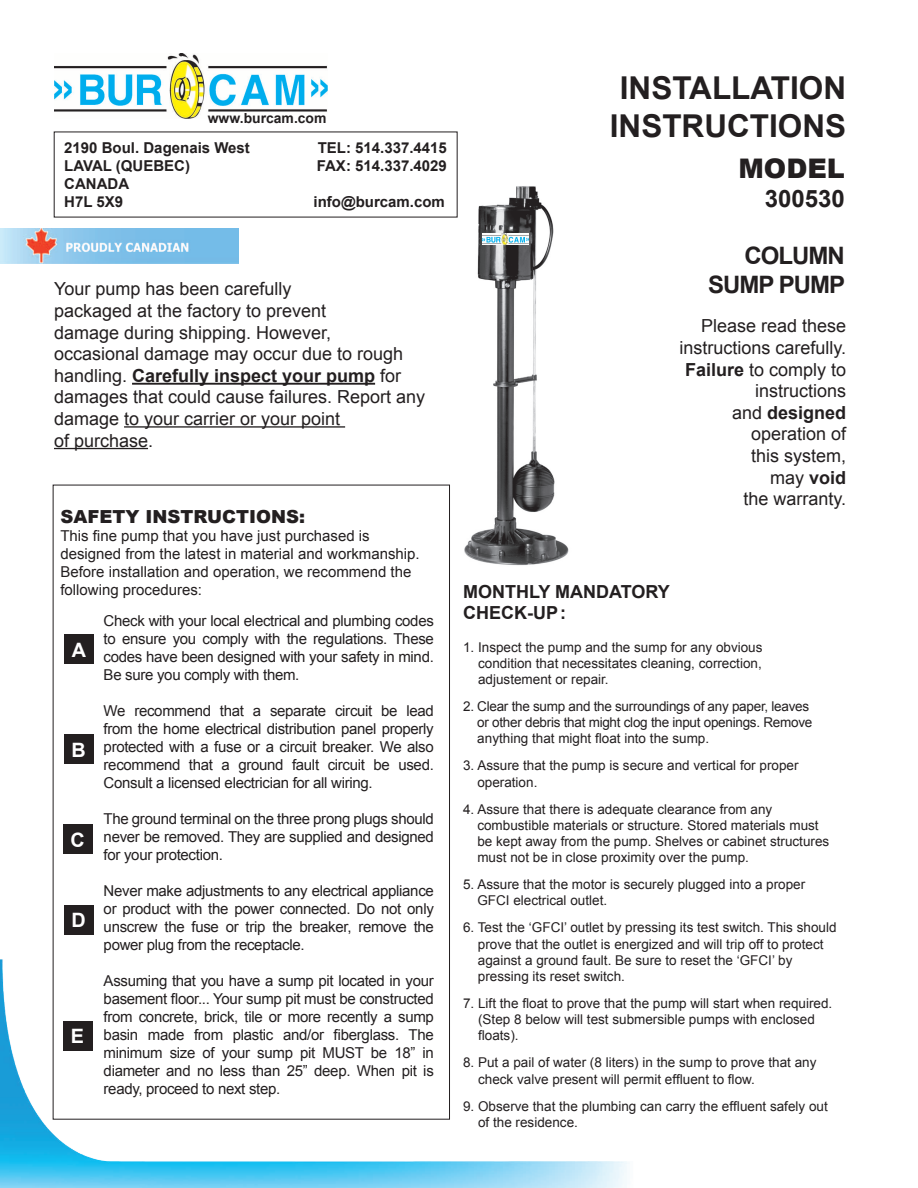
<style>
.page{position:relative;width:918px;height:1188px;background:#fff}
.page>*{position:absolute;margin:0;border:0;box-sizing:border-box;transform-origin:0 0}
.t1{font:700 31.5px/37.8px "Arial";color:#231f20;text-align:center}
.t2{font:900 27px "Arial";color:#231f20}
.t3{font:700 24px "Arial";letter-spacing:-.04em;color:#231f20}
.t4{font:700 19.8px "Arial";color:#fff}
.t5{font:18px/21.6px "Arial";color:#231f20;text-align:right}
.t6{font:700 18px/21.6px "Arial";color:#231f20}
.t7{font:900 18px "Arial";color:#231f20}
.t8{font:15px/18px "Arial";letter-spacing:-.02em;color:#231f20;text-align:justify}
.t9{font:15px/18px "Arial";color:#231f20}
.t10{font:700 15px "Arial";color:#231f20}
.t11{font:700 13.95px "Arial";color:#231f20}
.t12{font:13.5px/16.2px "Arial";color:#231f20}
.t13{font:13.5px/16.2px "Arial";letter-spacing:-.02em;color:#231f20}
.s1{font-weight:700}
.s2{font-weight:400}
</style>
<div class="page">
<img style="left:54px;top:54px;width:274px;height:64px">
<img style="left:464px;top:186px;width:105px;height:379px">
<hr style="left:132px;top:383px;width:243px;height:2px;background:#231f20">
<hr style="left:124px;top:426px;width:221px;height:2px;background:#231f20">
<hr style="left:54px;top:448px;width:94px;height:1px;background:#231f20">
<div style="left:64px;top:635px;width:29px;height:29px;background:#231f20"></div>
<div style="left:64px;top:735px;width:29px;height:29px;background:#231f20"></div>
<div style="left:63px;top:825px;width:29px;height:29px;background:#231f20"></div>
<div style="left:64px;top:905px;width:29px;height:30px;background:#231f20"></div>
<img style="left:483px;top:233px;width:46px;height:11px">
<img style="left:0;top:229px;width:239px;height:34px">
<img style="left:0;top:959px;width:629px;height:229px">
<p class="t11" style="left:208px;top:109px;width:120px">www.burcam.com</p>
<p class="t10" style="left:64px;top:138px;width:187px">2190 Boul. Dagenais West</p>
<p class="t10" style="left:318px;top:138px;width:131px">TEL: 514.337.4415</p>
<p class="t10" style="left:64px;top:156px;width:127px">LAVAL (QUEBEC)</p>
<p class="t10" style="left:317px;top:156px;width:132px">FAX: 514.337.4029</p>
<p class="t10" style="left:64px;top:174px;width:66px">CANADA</p>
<p class="t10" style="left:64px;top:192px;width:60px">H7L 5X9</p>
<p class="t10" style="left:314px;top:192px;width:133px">info@burcam.com</p>
<p class="t5" style="left:54px;top:278px;width:239px">Your pump has been carefully</p>
<p class="t5" style="left:54px;top:300px;width:274px">packaged at the factory to prevent</p>
<p class="t5" style="left:54px;top:322px;width:279px">damage during shipping. However,</p>
<p class="t5" style="left:54px;top:343px;width:373px;text-align:left">occasional damage may occur due to rough handling. <span class="s1">Carefully inspect your pump</span> for damages that could cause failures. Report any damage to your carrier or your point<br>of purchase.</p>
<p class="t7" style="left:60px;top:504px;width:246px">SAFETY INSTRUCTIONS:</p>
<p class="t9" style="left:60px;top:527px;width:361px">This fine pump that you have just purchased is designed from the latest in material and workmanship.<br>Before installation and operation, we recommend the following procedures:</p>
<p class="t8" style="left:104px;top:612px;width:332px">Check with your local electrical and plumbing codes to ensure you comply with the regulations. These codes have been designed with your safety in mind.<br>Be sure you comply with them.</p>
<p class="t8" style="left:104px;top:702px;width:332px">We recommend that a separate circuit be lead from the home electrical distribution panel properly protected with a fuse or a circuit breaker. We also recommend that a ground fault circuit be used.<br>Consult a licensed electrician for all wiring.</p>
<p class="t8" style="left:104px;top:810px;width:332px">The ground terminal on the three prong plugs should never be removed. They are supplied and designed for your protection.</p>
<p class="t8" style="left:104px;top:882px;width:332px">Never make adjustments to any electrical appliance or product with the power connected. Do not only unscrew the fuse or trip the breaker, remove the power plug from the receptacle.</p>
<p class="t8" style="left:104px;top:972px;width:332px">Assuming that you have a sump pit located in your basement floor... Your sump pit must be constructed from concrete, brick, tile or more recently a sump basin made from plastic and/or fiberglass. The minimum size of your sump pit MUST be 18” in diameter and no less than 25” deep. When pit is ready, proceed to next step.</p>
<p class="t4" style="left:72px;top:637px;width:16px">A</p>
<p class="t4" style="left:72px;top:737px;width:16px">B</p>
<p class="t4" style="left:70px;top:827px;width:16px">C</p>
<p class="t4" style="left:72px;top:907px;width:16px">D</p>
<p class="t4" style="left:71px;top:1023px;width:15px">E</p>
<p class="t1" style="left:610px;top:71px;width:238px">INSTALLATION<br>INSTRUCTIONS</p>
<p class="t2" style="left:738px;top:148px;width:108px">MODEL</p>
<p class="t3" style="left:765px;top:182px;width:82px">300530</p>
<p class="t3" style="left:744px;top:240px;width:102px">COLUMN</p>
<p class="t3" style="left:708px;top:269px;width:139px">SUMP PUMP</p>
<p class="t5" style="left:679px;top:315px;width:168px">Please read these instructions carefully.<br><span class="s1">Failure</span> to comply to instructions</p>
<p class="t6" style="left:732px;top:402px;width:116px"><span class="s2">and</span> designed</p>
<p class="t5" style="left:751px;top:423px;width:97px">operation of</p>
<p class="t5" style="left:751px;top:445px;width:97px">this system,</p>
<p class="t6" style="left:770px;top:467px;width:78px"><span class="s2">may</span> void</p>
<p class="t5" style="left:743px;top:488px;width:104px">the warranty.</p>
<p class="t6" style="left:463px;top:581px;width:208px">MONTHLY MANDATORY<br>CHECK-UP:</p>
<p class="t12" style="left:478px;top:639px;width:286px;text-align:justify;text-indent:-15px">1. Inspect the pump and the sump for any obvious condition that necessitates cleaning, correction, adjustement or repair.</p>
<p class="t13" style="left:477px;top:698px;width:337px;text-indent:-14px">2. Clear the sump and the surroundings of any paper, leaves or other debris that might clog the input openings. Remove anything that might float into the sump.</p>
<p class="t12" style="left:477px;top:758px;width:323px;text-indent:-14px">3. Assure that the pump is secure and vertical for proper operation.</p>
<p class="t12" style="left:477px;top:801px;width:353px;text-indent:-14px">4. Assure that there is adequate clearance from any combustible materials or structure. Stored materials must be kept away from the pump. Shelves or cabinet structures must not be in close proximity over the pump.</p>
<p class="t12" style="left:477px;top:877px;width:329px;text-indent:-14px">5. Assure that the motor is securely plugged into a proper<br>GFCI electrical outlet.</p>
<p class="t12" style="left:478px;top:920px;width:360px;text-indent:-15px">6. Test the ‘GFCI’ outlet by pressing its test switch. This should prove that the outlet is energized and will trip off to protect against a ground fault. Be sure to reset the ‘GFCI’ by pressing its reset switch.</p>
<p class="t12" style="left:478px;top:995px;width:356px;text-indent:-15px">7. Lift the float to prove that the pump will start when required. (Step 8 below will test submersible pumps with enclosed floats).</p>
<p class="t12" style="left:478px;top:1055px;width:340px;text-indent:-15px">8. Put a pail of water (8 liters) in the sump to prove that any check valve present will permit effluent to flow.</p>
<p class="t12" style="left:478px;top:1098px;width:351px;text-indent:-15px">9. Observe that the plumbing can carry the effluent safely out of the residence.</p>
</div>
